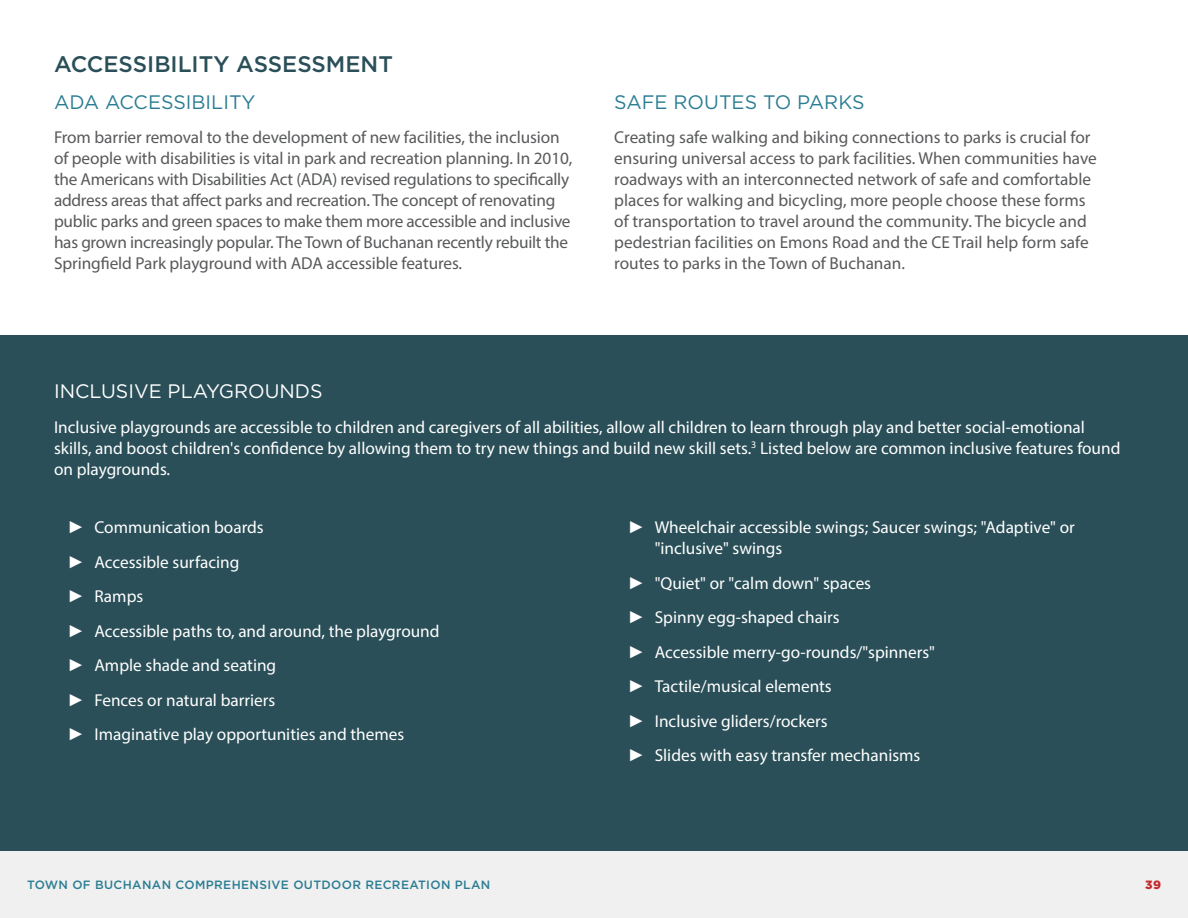
<style>
.page{position:relative;width:1188px;height:918px;background:#fff}
.page>*{position:absolute;margin:0;border:0;box-sizing:border-box;transform-origin:0 0}
.t1{font:500 22.5px "Gotham";color:#2a4f58}
.t2{font:19.5px "Gotham";color:#2b7d93}
.t3{font:19.5px "Gotham";color:#fff}
.t4{font:17.25px/21px "Myriad Pro";letter-spacing:-.005em;color:#58595b}
.t5{font:17.25px/34.5px "Myriad Pro";color:#fff}
.t6{font:500 12px "Gotham";letter-spacing:.03em;color:#2b7d93}
.t7{font:900 12px "Gotham";color:#c42b2e}
.s1{font-family:"Arial"}
</style>
<div class="page">
<div style="left:0;top:850px;width:1188px;height:68px;background:#f0f0f0"></div>
<div style="left:0;top:335px;width:1188px;height:515px;background:#2a4f58"></div>
<h1 class="t1" style="left:54px;top:49px;width:340px">ACCESSIBILITY ASSESSMENT</h1>
<p class="t2" style="left:54px;top:91px;width:203px">ADA ACCESSIBILITY</p>
<p class="t4" style="left:54px;top:127px;width:520px">From barrier removal to the development of new facilities, the inclusion of people with disabilities is vital in park and recreation planning. In 2010, the Americans with Disabilities Act (ADA) revised regulations to specifically address areas that affect parks and recreation. The concept of renovating public parks and green spaces to make them more accessible and inclusive has grown increasingly popular. The Town of Buchanan recently rebuilt the Springfield Park playground with ADA accessible features.</p>
<p class="t2" style="left:614px;top:91px;width:252px">SAFE ROUTES TO PARKS</p>
<p class="t4" style="left:614px;top:127px;width:484px">Creating safe walking and biking connections to parks is crucial for ensuring universal access to park facilities. When communities have roadways with an interconnected network of safe and comfortable places for walking and bicycling, more people choose these forms of transportation to travel around the community. The bicycle and pedestrian facilities on Emons Road and the CE Trail help form safe routes to parks in the Town of Buchanan.</p>
<p class="t3" style="left:54px;top:380px;width:270px">INCLUSIVE PLAYGROUNDS</p>
<p class="t5" style="left:54px;top:416px;width:1068px;line-height:21px">Inclusive playgrounds are accessible to children and caregivers of all abilities, allow all children to learn through play and better social-emotional skills, and boost children's confidence by allowing them to try new things and build new skill sets.<sup>3</sup> Listed below are common inclusive features found on playgrounds.</p>
<p class="t5" style="left:67px;top:510px;width:374px"><span class="s1">►</span> Communication boards<br><span class="s1">►</span> Accessible surfacing<br><span class="s1">►</span> Ramps<br><span class="s1">►</span> Accessible paths to, and around, the playground <span class="s1">►</span> Ample shade and seating<br><span class="s1">►</span> Fences or natural barriers<br><span class="s1">►</span> Imaginative play opportunities and themes</p>
<p class="t5" style="left:655px;top:517px;width:422px;line-height:21px;text-indent:-27px"><span class="s1">►</span> Wheelchair accessible swings; Saucer swings; "Adaptive" or "inclusive" swings</p>
<p class="t5" style="left:628px;top:565px;width:309px"><span class="s1">►</span> "Quiet" or "calm down" spaces<br><span class="s1">►</span> Spinny egg-shaped chairs<br><span class="s1">►</span> Accessible merry-go-rounds/"spinners" <span class="s1">►</span> Tactile/musical elements<br><span class="s1">►</span> Inclusive gliders/rockers<br><span class="s1">►</span> Slides with easy transfer mechanisms</p>
<p class="t6" style="left:27px;top:877px;width:465px">TOWN OF BUCHANAN COMPREHENSIVE OUTDOOR RECREATION PLAN</p>
<p class="t7" style="left:1145px;top:877px;width:17px">39</p>
</div>
